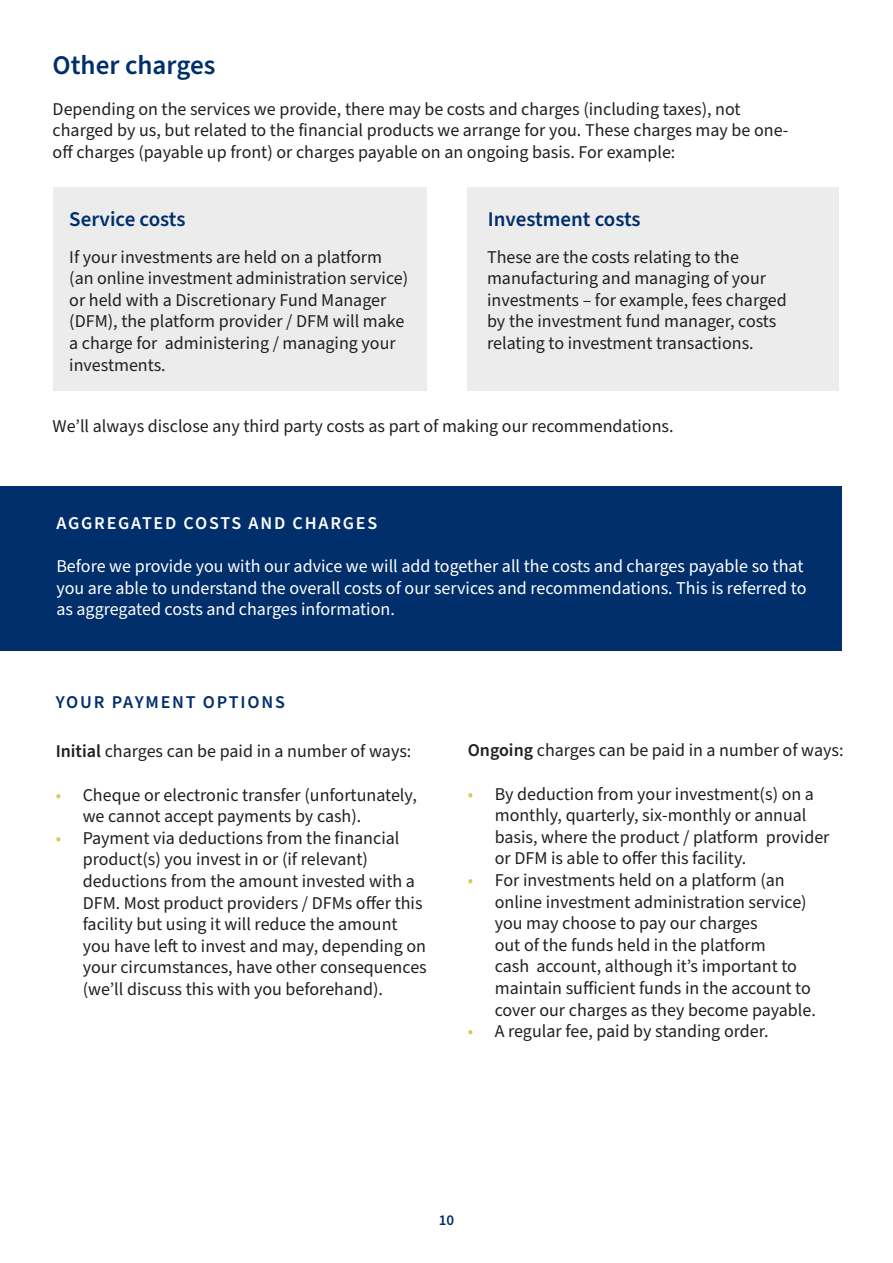
<style>
.page{position:relative;width:893px;height:1263px;background:#fff}
.page>*{position:absolute;margin:0;border:0;box-sizing:border-box;transform-origin:0 0}
.t1{font:600 27px "Source Sans Pro";color:#002f6c}
.t2{font:600 21px "Source Sans Pro";color:#002f6c}
.t3{font:18px/21.6px "Source Sans Pro";color:#231f20}
.t4{font:18px/21.6px "Source Sans Pro";color:#fff}
.t5{font:600 18px "Source Sans Pro";letter-spacing:.1em;color:#fff}
.t6{font:600 18px "Source Sans Pro";letter-spacing:.1em;color:#002f6c}
.t7{font:600 15px "Source Sans Pro";color:#002f6c}
.s1{font-weight:600}
.s2{color:#d9c756}
</style>
<div class="page">
<div style="left:53px;top:187px;width:374px;height:203px;background:#ececec"></div>
<div style="left:468px;top:187px;width:371px;height:203px;background:#ececec"></div>
<div style="left:0;top:486px;width:842px;height:165px;background:#002f6c"></div>
<p class="t1" style="left:53px;top:47px;width:164px">Other charges</p>
<p class="t3" style="left:53px;top:98px;width:737px">Depending on the services we provide, there may be costs and charges (including taxes), not charged by us, but related to the financial products we arrange for you. These charges may be one&shy;off charges (payable up front) or charges payable on an ongoing basis. For example:</p>
<p class="t2" style="left:69px;top:205px;width:118px">Service costs</p>
<p class="t2" style="left:488px;top:205px;width:154px">Investment costs</p>
<p class="t3" style="left:69px;top:246px;width:340px">If your investments are held on a platform (an online investment administration service) or held with a Discretionary Fund Manager (DFM), the platform provider / DFM will make a charge for administering / managing your investments.</p>
<p class="t3" style="left:487px;top:246px;width:253px">These are the costs relating to the</p>
<p class="t3" style="left:487px;top:268px;width:301px">manufacturing and managing of your investments – for example, fees charged by the investment fund manager, costs relating to investment transactions.</p>
<p class="t3" style="left:53px;top:416px;width:622px">We’ll always disclose any third party costs as part of making our recommendations.</p>
<p class="t5" style="left:56px;top:511px;width:322px">AGGREGATED COSTS AND CHARGES</p>
<p class="t4" style="left:56px;top:556px;width:752px">Before we provide you with our advice we will add together all the costs and charges payable so that you are able to understand the overall costs of our services and recommendations. This is referred to as aggregated costs and charges information.</p>
<p class="t6" style="left:56px;top:690px;width:231px">YOUR PAYMENT OPTIONS</p>
<p class="t3" style="left:56px;top:741px;width:357px"><span class="s1">Initial</span> charges can be paid in a number of ways:</p>
<p class="t3" style="left:83px;top:784px;width:336px;text-indent:-27px"><span class="s2">•</span> Cheque or electronic transfer (unfortunately, we cannot accept payments by cash).</p>
<p class="t3" style="left:83px;top:828px;width:346px;text-indent:-27px"><span class="s2">•</span> Payment via deductions from the financial product(s) you invest in or (if relevant) deductions from the amount invested with a DFM. Most product providers / DFMs offer this facility but using it will reduce the amount you have left to invest and may, depending on your circumstances, have other consequences (we’ll discuss this with you beforehand).</p>
<p class="t3" style="left:468px;top:740px;width:377px"><span class="s1">Ongoing</span> charges can be paid in a number of ways:</p>
<p class="t3" style="left:495px;top:783px;width:336px;text-indent:-27px"><span class="s2">•</span> By deduction from your investment(s) on a monthly, quarterly, six-monthly or annual basis, where the product / platform provider or DFM is able to offer this facility.</p>
<p class="t3" style="left:495px;top:870px;width:323px;text-indent:-27px"><span class="s2">•</span> For investments held on a platform (an online investment administration service) you may choose to pay our charges<br>out of the funds held in the platform<br>cash account, although it’s important to maintain sufficient funds in the account to cover our charges as they become payable.</p>
<p class="t3" style="left:468px;top:1021px;width:302px"><span class="s2">•</span> A regular fee, paid by standing order.</p>
<p class="t7" style="left:439px;top:1210px;width:17px">10</p>
</div>
